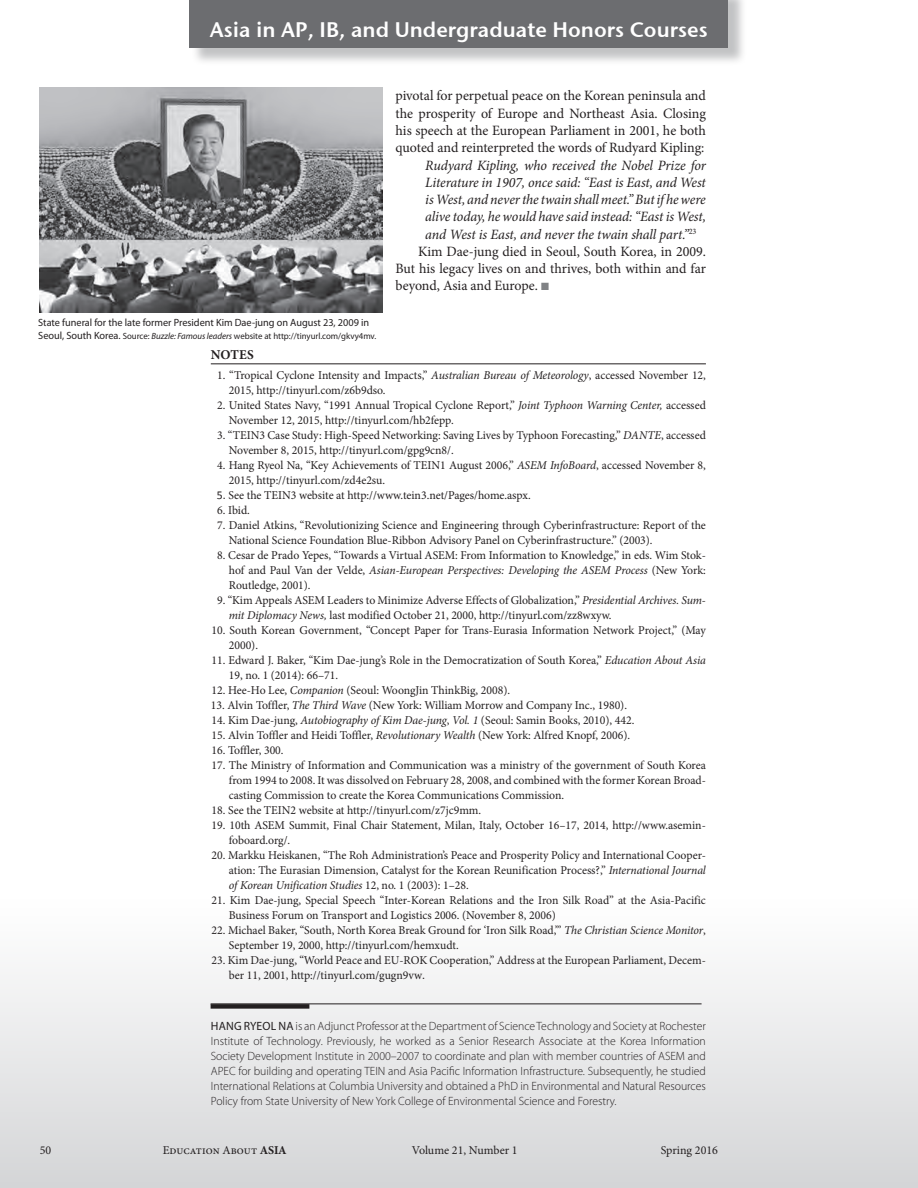
<style>
.page{position:relative;width:918px;height:1188px;background:#fff}
.page>*{position:absolute;margin:0;border:0;box-sizing:border-box;transform-origin:0 0}
.t1{font:21px "Stone Sans Sem ITCTT Semi";color:#fff}
.Body{font:14.25px/17.2px "Minion Pro";color:#231f20;text-align:justify}
.Quote_in_text{font:italic 14.25px/17.2px "Minion Pro";letter-spacing:-.01em;color:#231f20;text-align:justify}
.Notes_Head{font:700 13.5px "Minion Pro";letter-spacing:.005em;color:#231f20}
.Notes{font:12px/15px "Minion Pro";color:#231f20}
.Authors_Bio{font:300 12px/15px "Myriad Pro";color:#231f20;text-align:justify}
.Captions{font:10.5px "Myriad Pro";color:#231f20}
.Captions-2{font:9px "Myriad Pro";color:#231f20}
.s1{font-size:10.5px}
.s2{font-style:italic}
.s3{color:#808285}
.s4{font-family:"Calibri"}
.s5{font-weight:400}
.s6{font-weight:700}
</style>
<div class="page">
<div style="left:192px;top:0;width:555px;height:66px;background:#808285;opacity:.48"></div>
<div style="left:189px;top:0;width:539px;height:48px;background:#6c6d70"></div>
<div style="left:0;top:794px;width:918px;height:394px;background:linear-gradient(to bottom,#fff,#d8d8da)"></div>
<img style="left:40px;top:88px;width:342px;height:225px">
<hr style="left:211px;top:1004px;width:491px;height:1px;background:#231f20">
<div style="left:211px;top:1004px;width:98px;height:5px;background:#231f20"></div>
<hr style="left:211px;top:363px;width:495px;height:1px;background:#231f20">
<h1 class="t1" style="left:210px;top:12px;width:499px">Asia in AP, IB, and Undergraduate Honors Courses</h1>
<p class="Captions" style="left:38px;top:316px;width:332px">State funeral for the late former President Kim Dae-jung on August 23, 2009 in</p>
<p class="Captions-2" style="left:38px;top:331px;width:340px"><span class="s1">Seoul, South Korea.</span> Source: <span class="s2">Buzzle: Famous leaders</span> website at http://tinyurl.com/gkvy4mv.</p>
<p class="Body" style="left:396px;top:87px;width:312px">pivotal for perpetual peace on the Korean peninsula and the prosperity of Europe and Northeast Asia. Closing his speech at the European Parliament in 2001, he both quoted and reinterpreted the words of Rudyard Kipling:</p>
<p class="Quote_in_text" style="left:425px;top:156px;width:282px">Rudyard Kipling, who received the Nobel Prize for Literature in 1907, once said: “East is East, and West is West, and never the twain shall meet.” But if he were alive today, he would have said instead: “East is West, and West is East, and never the twain shall part.”<sup>23</sup></p>
<p class="Body" style="left:396px;top:243px;width:312px;text-indent:22px">Kim Dae-jung died in Seoul, South Korea, in 2009.<br>But his legacy lives on and thrives, both within and far beyond, Asia and Europe. <span class="s3">■</span></p>
<p class="Notes_Head" style="left:211px;top:345px;width:44px">NOTES</p>
<p class="Notes" style="left:229px;top:367px;width:479px;text-indent:-12px">1. “Tropical Cyclone Intensity and Impacts,” <span class="s2">Australian Bureau of Meteorology</span>, accessed November 12,<br>2015, http://tinyurl.com/z6b9dso.</p>
<p class="Notes" style="left:229px;top:397px;width:479px;text-indent:-12px">2. United States Navy, “1991 Annual Tropical Cyclone Report,” <span class="s2">Joint Typhoon Warning Center,</span> accessed<br>November 12, 2015, http://tinyurl.com/hb2fepp.</p>
<p class="Notes" style="left:229px;top:427px;width:479px;text-indent:-12px">3. “TEIN3 Case Study: High-Speed Networking: Saving Lives by Typhoon Forecasting,” <span class="s2">DANTE</span>, accessed<br>November 8, 2015, http://tinyurl.com/gpg9cn8/.</p>
<p class="Notes" style="left:229px;top:457px;width:479px;text-indent:-12px">4. Hang Ryeol Na, “Key Achievements of TEIN1 August 2006,” <span class="s2">ASEM InfoBoard</span>, accessed November 8,<br>2015, http://tinyurl.com/zd4e2su.</p>
<p class="Notes" style="left:217px;top:487px;width:315px"><span class="s4">5.</span> See the TEIN3 website at http://www.tein3.net/Pages/home.aspx.</p>
<p class="Notes" style="left:217px;top:502px;width:34px">6. Ibid.</p>
<p class="Notes" style="left:229px;top:517px;width:479px;text-indent:-12px">7. Daniel Atkins, “Revolutionizing Science and Engineering through Cyberinfrastructure: Report of the<br>National Science Foundation Blue-Ribbon Advisory Panel on Cyberinfrastructure.” (2003).</p>
<p class="Notes" style="left:229px;top:547px;width:479px;text-align:justify;text-indent:-12px">8. Cesar de Prado Yepes, “Towards a Virtual ASEM: From Information to Knowledge,” in eds. Wim Stok&shy;hof and Paul Van der Velde, <span class="s2">Asian-European Perspectives: Developing the ASEM Process</span> (New York:<br>Routledge, 2001).</p>
<p class="Notes" style="left:229px;top:592px;width:479px;text-indent:-12px">9. “Kim Appeals ASEM Leaders to Minimize Adverse Effects of Globalization,” <span class="s2">Presidential Archives. Sum&shy;mit Diplomacy News,</span> last modified October 21, 2000, http://tinyurl.com/zz8wxyw.</p>
<p class="Notes" style="left:229px;top:622px;width:479px;text-indent:-17px">10. South Korean Government, “Concept Paper for Trans-Eurasia Information Network Project,” (May<br>2000).</p>
<p class="Notes" style="left:229px;top:652px;width:479px;text-indent:-17px">11. Edward J. Baker, “Kim Dae-jung’s Role in the Democratization of South Korea,” <span class="s2">Education About Asia<br></span>19, no. 1 (2014): 66–71.</p>
<p class="Notes" style="left:212px;top:682px;width:300px">12. Hee-Ho Lee, <span class="s2">Companion</span> (Seoul: WoongJin ThinkBig, 2008).</p>
<p class="Notes" style="left:211px;top:697px;width:418px">13. Alvin Toffler, <span class="s2">The Third Wave</span> (New York: William Morrow and Company Inc., 1980).</p>
<p class="Notes" style="left:212px;top:712px;width:424px">14. Kim Dae-jung, <span class="s2">Autobiography of Kim Dae-jung</span>, <span class="s2">Vol. 1</span> (Seoul: Samin Books, 2010), 442.</p>
<p class="Notes" style="left:212px;top:727px;width:420px">15. Alvin Toffler and Heidi Toffler, <span class="s2">Revolutionary Wealth</span> (New York: Alfred Knopf, 2006).</p>
<p class="Notes" style="left:212px;top:742px;width:74px">16. Toffler, 300.</p>
<p class="Notes" style="left:229px;top:757px;width:479px;text-align:justify;text-indent:-17px">17. The Ministry of Information and Communication was a ministry of the government of South Korea from 1994 to 2008. It was dissolved on February 28, 2008, and combined with the former Korean Broad&shy;casting Commission to create the Korea Communications Commission.</p>
<p class="Notes" style="left:212px;top:802px;width:271px">18. See the TEIN2 website at http://tinyurl.com/z7jc9mm.</p>
<p class="Notes" style="left:229px;top:817px;width:479px;text-indent:-17px">19. 10th ASEM Summit, Final Chair Statement, Milan, Italy, October 16–17, 2014, http://www.asemin&shy;foboard.org/.</p>
<p class="Notes" style="left:229px;top:847px;width:479px;text-align:justify;text-indent:-17px">20. Markku Heiskanen, “The Roh Administration’s Peace and Prosperity Policy and International Cooper&shy;ation: The Eurasian Dimension, Catalyst for the Korean Reunification Process?,” <span class="s2">International Journal of Korean Unification Studies</span> 12, no. 1 (2003): 1–28.</p>
<p class="Notes" style="left:229px;top:892px;width:479px;text-indent:-17px">21. Kim Dae-jung, Special Speech “Inter-Korean Relations and the Iron Silk Road” at the Asia-Pacific<br>Business Forum on Transport and Logistics 2006. (November 8, 2006)</p>
<p class="Notes" style="left:229px;top:922px;width:479px;text-indent:-17px">22. Michael Baker, “South, North Korea Break Ground for ‘Iron Silk Road,’” <span class="s2">The Christian Science Monitor</span>,<br>September 19, 2000, http://tinyurl.com/hemxudt.</p>
<p class="Notes" style="left:229px;top:952px;width:479px;text-indent:-17px">23. Kim Dae-jung, “World Peace and EU-ROK Cooperation,” Address at the European Parliament, Decem&shy;ber 11, 2001, http://tinyurl.com/gugn9vw<span class="s4">.</span></p>
<p class="Authors_Bio" style="left:211px;top:1018px;width:497px"><span class="s5">HANG RYEOL NA</span> is an Adjunct Professor at the Department of Science Technology and Society at Rochester Institute of Technology. Previously, he worked as a Senior Research Associate at the Korea Information Society Development Institute in 2000–2007 to coordinate and plan with member countries of ASEM and APEC for building and operating TEIN and Asia Pacific Information Infrastructure. Subsequently, he studied International Relations at Columbia University and obtained a PhD in Environmental and Natural Resources Policy from State University of New York College of Environmental Science and Forestry.</p>
<p class="Notes" style="left:40px;top:1143px;width:13px">50</p>
<p class="Notes" style="left:163px;top:1143px;width:125px">Education About <span class="s6">ASIA</span></p>
<p class="Notes" style="left:412px;top:1143px;width:107px">Volume 21, Number 1</p>
<p class="Notes" style="left:661px;top:1143px;width:59px">Spring 2016</p>
</div>
